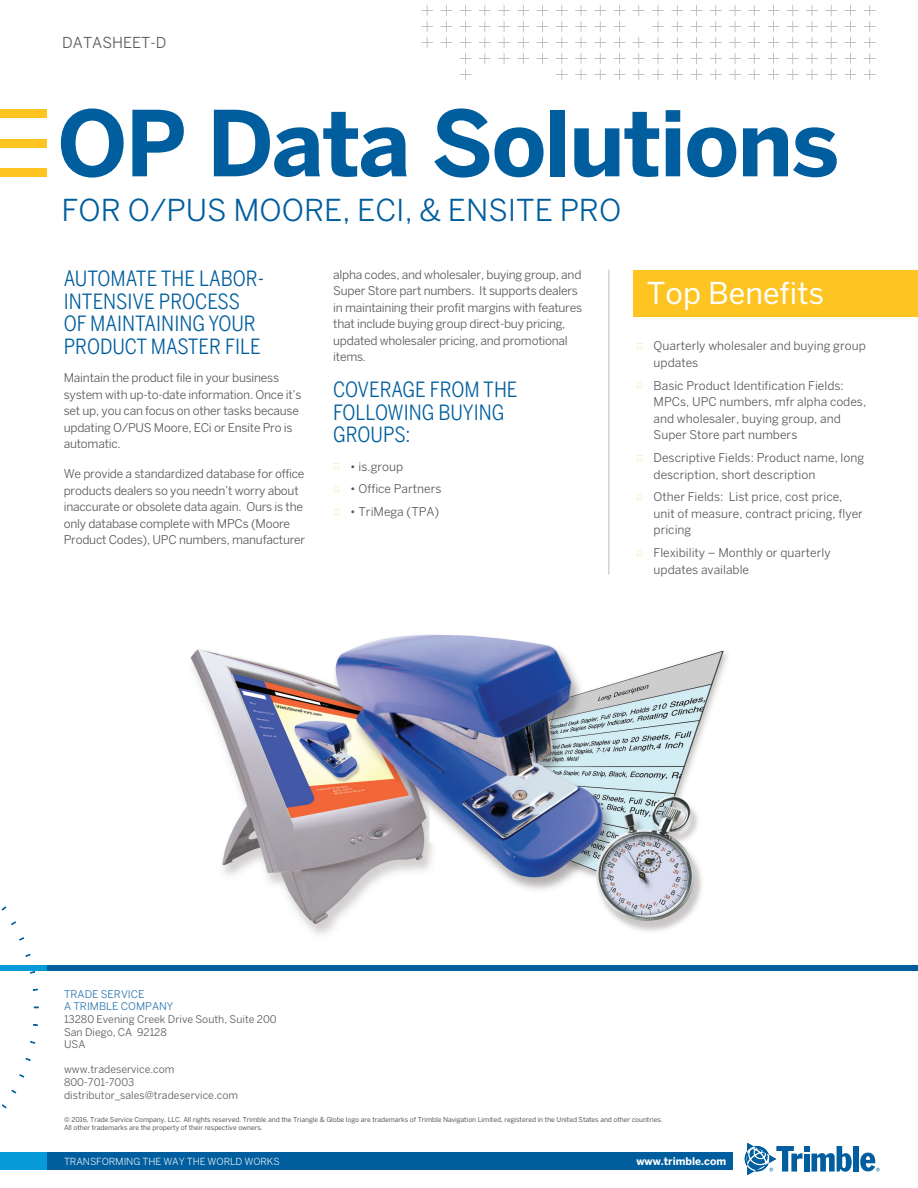
<style>
.page{position:relative;width:918px;height:1188px;background:#fff}
.page>*{position:absolute;margin:0;border:0;box-sizing:border-box;transform-origin:0 0}
.BlueMain{font:700 90px "Benton Sans";letter-spacing:-.02em;color:#005e9e}
.nz-main-subhad{font:30px "Benton Sans";color:#005e9e}
.nz-top-benefits-head{font:30px "Benton Sans";color:#fff}
.Header1_caps-reduced{font:21px/22.5px "Benton Sans Cond";color:#005e9e}
.t1{font:15px "Benton Sans";color:#57585a}
.main_nz16_text{font:12px/16.5px "Benton Sans";letter-spacing:-.02em;color:#57585a}
.main_nz16_text-2{font:12px/16.5px "Benton Sans";color:#57585a}
.t2{font:10.5px/12.6px "Benton Sans";color:#57585a}
.t3{font:10.5px/12.6px "Benton Sans";color:#2572ac}
.t4{font:700 10.5px "Benton Sans";color:#fff}
.t5{font:9.75px "Benton Sans";letter-spacing:-.01em;color:#fff}
.t6{font:6.75px/8.2px "Benton Sans";letter-spacing:-.01em;color:#57585a}
.s1{font-family:"Arial";font-size:9px;color:#fec422}
</style>
<div class="page">
<svg style="left:421px;top:5px;width:455px;height:75px"></svg>
<div style="left:0;top:110px;width:47px;height:8px;background:#fec422"></div>
<div style="left:0;top:139px;width:47px;height:8px;background:#fec422"></div>
<div style="left:0;top:168px;width:47px;height:8px;background:#fec422"></div>
<div style="left:853px;top:1146px;width:6px;height:26px;background:#005e9e"></div>
<svg style="left:745px;top:1143px;width:107px;height:32px"></svg>
<svg style="left:860px;top:1153px;width:20px;height:18px"></svg>
<div style="left:0;top:1152px;width:730px;height:17px;background:#069ad9"></div>
<div style="left:47px;top:1152px;width:685px;height:17px;background:#005e9e"></div>
<div style="left:0;top:965px;width:66px;height:5px;background:#069ad9"></div>
<div style="left:47px;top:965px;width:871px;height:5px;background:#005e9e"></div>
<div style="left:633px;top:270px;width:285px;height:47px;background:#fec422"></div>
<hr style="left:608px;top:270px;width:2px;height:305px;background:#d4d3d3">
<svg style="left:30px;top:1041px;width:5px;height:3px"></svg>
<svg style="left:25px;top:1058px;width:6px;height:3px"></svg>
<svg style="left:19px;top:1074px;width:6px;height:4px"></svg>
<svg style="left:11px;top:1089px;width:6px;height:5px"></svg>
<svg style="left:2px;top:1104px;width:5px;height:5px"></svg>
<svg style="left:1px;top:906px;width:6px;height:5px"></svg>
<svg style="left:11px;top:921px;width:5px;height:4px"></svg>
<svg style="left:19px;top:937px;width:5px;height:4px"></svg>
<svg style="left:25px;top:954px;width:6px;height:3px"></svg>
<svg style="left:30px;top:971px;width:5px;height:3px"></svg>
<svg style="left:33px;top:988px;width:5px;height:3px"></svg>
<img style="left:190px;top:634px;width:538px;height:301px">
<p class="t1" style="left:62px;top:33px;width:106px">DATASHEET-D</p>
<p class="BlueMain" style="left:57px;top:90px;width:784px">OP Data Solutions</p>
<p class="nz-main-subhad" style="left:62px;top:193px;width:561px">FOR O/PUS MOORE, ECI, &amp; ENSITE PRO</p>
<p class="Header1_caps-reduced" style="left:64px;top:267px;width:202px">AUTOMATE THE LABOR-<br>INTENSIVE PROCESS<br>OF MAINTAINING YOUR<br>PRODUCT MASTER FILE</p>
<p class="main_nz16_text" style="left:64px;top:369px;width:239px">Maintain the product file in your business system with up-to-date information. Once it’s set up, you can focus on other tasks because updating O/PUS Moore, ECi or Ensite Pro is automatic.</p>
<p class="main_nz16_text" style="left:64px;top:465px;width:243px">We provide a standardized database for office products dealers so you needn’t worry about inaccurate or obsolete data again. Ours is the only database complete with MPCs (Moore Product Codes), UPC numbers, manufacturer</p>
<p class="main_nz16_text" style="left:333px;top:266px;width:250px">alpha codes, and wholesaler, buying group, and Super Store part numbers. It supports dealers in maintaining their profit margins with features that include buying group direct-buy pricing, updated wholesaler pricing, and promotional items.</p>
<p class="Header1_caps-reduced" style="left:333px;top:378px;width:186px">COVERAGE FROM THE<br>FOLLOWING BUYING<br>GROUPS:</p>
<p class="main_nz16_text" style="left:333px;top:458px;width:71px"><span class="s1">►</span> • is.group</p>
<p class="main_nz16_text-2" style="left:333px;top:481px;width:110px"><span class="s1">►</span> • Office Partners</p>
<p class="main_nz16_text-2" style="left:333px;top:504px;width:108px"><span class="s1">►</span> • TriMega (TPA)</p>
<p class="nz-top-benefits-head" style="left:647px;top:276px;width:179px">Top Benefits</p>
<p class="main_nz16_text-2" style="left:654px;top:337px;width:214px;text-indent:-17px"><span class="s1">►</span> Quarterly wholesaler and buying group updates</p>
<p class="main_nz16_text-2" style="left:654px;top:377px;width:214px;text-indent:-17px"><span class="s1">►</span> Basic Product Identification Fields:<br>MPCs, UPC numbers, mfr alpha codes, and wholesaler, buying group, and Super Store part numbers</p>
<p class="main_nz16_text-2" style="left:654px;top:449px;width:212px;text-indent:-17px"><span class="s1">►</span> Descriptive Fields: Product name, long description, short description</p>
<p class="main_nz16_text-2" style="left:654px;top:489px;width:211px;text-indent:-17px"><span class="s1">►</span> Other Fields: List price, cost price, unit of measure, contract pricing, flyer pricing</p>
<p class="main_nz16_text-2" style="left:654px;top:545px;width:179px;text-indent:-17px"><span class="s1">►</span> Flexibility – Monthly or quarterly updates available</p>
<p class="t3" style="left:64px;top:988px;width:111px">TRADE SERVICE<br>A TRIMBLE COMPANY</p>
<p class="t2" style="left:64px;top:1013px;width:214px">13280 Evening Creek Drive South, Suite 200<br>San Diego, CA 92128<br>USA</p>
<p class="t2" style="left:64px;top:1063px;width:175px">www.tradeservice.com<br>800-701-7003 distributor_sales@tradeservice.com</p>
<p class="t6" style="left:64px;top:1116px;width:600px">© 2016, Trade Service Company, LLC. All rights reserved. Trimble and the Triangle &amp; Globe logo are trademarks of Trimble Navigation Limited, registered in the United States and other countries.<br>All other trademarks are the property of their respective owners.</p>
<p class="t4" style="left:636px;top:1155px;width:91px">www.trimble.com</p>
<p class="t5" style="left:64px;top:1155px;width:217px">TRANSFORMING THE WAY THE WORLD WORKS</p>
</div>
